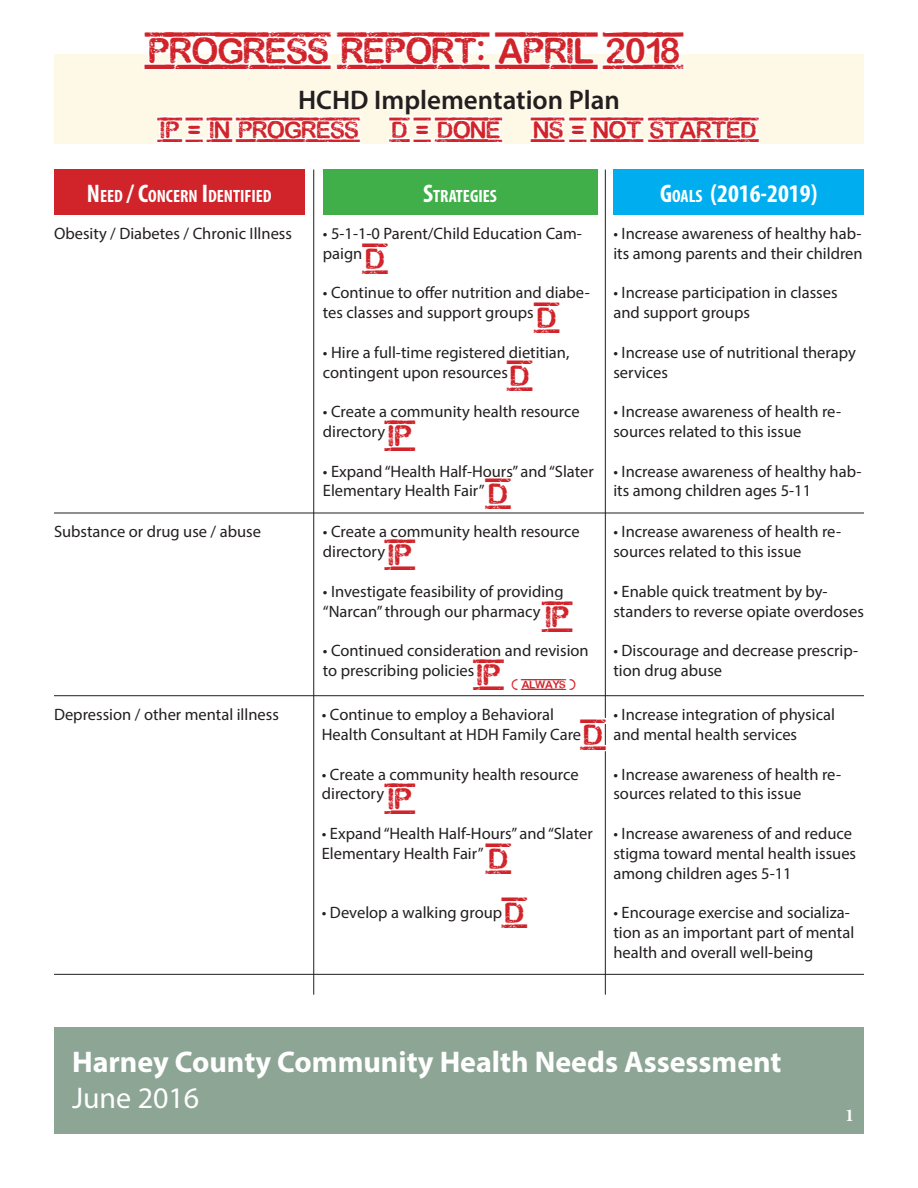
<style>
.page{position:relative;width:918px;height:1188px;background:#fff}
.page>*{position:absolute;margin:0;border:0;box-sizing:border-box;transform-origin:0 0}
.t1{font:45px "TOPSECRET";color:#d1232a}
.t2{font:37.5px "TOPSECRET";color:#d1232a}
.t3{font:700 30px "Myriad Pro";color:#fff}
.t4{font:30px "TOPSECRET";color:#d1232a}
.t5{font:30px "Myriad Pro";color:#fff}
.t6{font:600 27px "Myriad Pro";color:#231f20}
.t7{font:700 condensed 25.5px "Myriad Pro";color:#fff}
.t8{font:700 18px "Minion Pro";color:#fff}
.t9{font:700 condensed 17.85px "Myriad Pro";color:#fff}
.t10{font:16.5px/19.8px "Myriad Pro";color:#231f20}
.t11{font:13.5px "TOPSECRET";color:#d1232a}
.s1{font-size:25.5px}
.s2{font-size:17.85px}
</style>
<div class="page">
<div style="left:54px;top:1028px;width:810px;height:106px;background:#8da595"></div>
<div style="left:54px;top:54px;width:810px;height:90px;background:#fef8e6"></div>
<div style="left:54px;top:170px;width:251px;height:45px;background:#d1232a"></div>
<div style="left:323px;top:170px;width:274px;height:45px;background:#40ae49"></div>
<div style="left:613px;top:170px;width:251px;height:45px;background:#00aeef"></div>
<hr style="left:605px;top:170px;width:1px;height:825px;background:#231f20">
<hr style="left:313px;top:170px;width:1px;height:825px;background:#231f20">
<hr style="left:54px;top:513px;width:810px;height:1px;background:#231f20">
<hr style="left:54px;top:695px;width:810px;height:1px;background:#231f20">
<hr style="left:54px;top:974px;width:810px;height:1px;background:#231f20">
<svg style="left:358px;top:512px;width:60px;height:2px"></svg>
<svg style="left:470px;top:455px;width:139px;height:325px"></svg>
<svg style="left:382px;top:695px;width:36px;height:2px"></svg>
<svg style="left:140px;top:54px;width:622px;height:120px"></svg>
<p class="t1" style="left:149px;top:28px;width:533px">PROGRESS REPORT: APRIL 2018</p>
<p class="t6" style="left:298px;top:83px;width:323px">HCHD Implementation Plan</p>
<p class="t4" style="left:161px;top:115px;width:598px">IP = IN PROGRESS D = DONE NS = NOT STARTED</p>
<p class="t9" style="left:87px;top:185px;width:186px"><span class="s1">N</span>EED <span class="s1">/ C</span>ONCERN <span class="s1">I</span>DENTIFIED</p>
<p class="t9" style="left:423px;top:185px;width:74px"><span class="s1">S</span>TRATEGIES</p>
<p class="t7" style="left:660px;top:177px;width:159px">G<span class="s2">OALS</span> (2016-2019)</p>
<p class="t10" style="left:54px;top:223px;width:240px">Obesity / Diabetes / Chronic Illness</p>
<p class="t10" style="left:323px;top:223px;width:260px">• 5-1-1-0 Parent/Child Education Cam&shy;paign</p>
<p class="t10" style="left:323px;top:283px;width:268px">• Continue to offer nutrition and diabe&shy;tes classes and support groups</p>
<p class="t10" style="left:323px;top:342px;width:248px">• Hire a full-time registered dietitian, contingent upon resources</p>
<p class="t10" style="left:323px;top:401px;width:258px">• Create a community health resource directory</p>
<p class="t10" style="left:323px;top:461px;width:272px">• Expand “Health Half-Hours” and “Slater<br>Elementary Health Fair”</p>
<p class="t10" style="left:613px;top:223px;width:251px">• Increase awareness of healthy hab&shy;its among parents and their children</p>
<p class="t10" style="left:613px;top:283px;width:226px">• Increase participation in classes and support groups</p>
<p class="t10" style="left:613px;top:342px;width:244px">• Increase use of nutritional therapy services</p>
<p class="t10" style="left:613px;top:401px;width:229px">• Increase awareness of health re&shy;sources related to this issue</p>
<p class="t10" style="left:613px;top:461px;width:250px">• Increase awareness of healthy hab&shy;its among children ages 5-11</p>
<p class="t2" style="left:366px;top:240px;width:21px">D</p>
<p class="t2" style="left:538px;top:299px;width:21px">D</p>
<p class="t2" style="left:511px;top:357px;width:21px">D</p>
<p class="t2" style="left:389px;top:417px;width:25px">IP</p>
<p class="t2" style="left:489px;top:475px;width:21px">D</p>
<p class="t10" style="left:54px;top:522px;width:209px">Substance or drug use / abuse</p>
<p class="t10" style="left:323px;top:522px;width:258px">• Create a community health resource directory</p>
<p class="t10" style="left:323px;top:581px;width:242px">• Investigate feasibility of providing “Narcan” through our pharmacy</p>
<p class="t10" style="left:323px;top:641px;width:267px">• Continued consideration and revision to prescribing policies</p>
<p class="t2" style="left:389px;top:536px;width:25px">IP</p>
<p class="t2" style="left:546px;top:598px;width:25px">IP</p>
<p class="t2" style="left:477px;top:656px;width:25px">IP</p>
<p class="t11" style="left:512px;top:678px;width:66px">( ALWAYS )</p>
<p class="t10" style="left:613px;top:522px;width:229px">• Increase awareness of health re&shy;sources related to this issue</p>
<p class="t10" style="left:613px;top:581px;width:252px">• Enable quick treatment by by&shy;standers to reverse opiate overdoses</p>
<p class="t10" style="left:613px;top:641px;width:246px">• Discourage and decrease prescrip&shy;tion drug abuse</p>
<p class="t10" style="left:613px;top:704px;width:223px">• Increase integration of physical and mental health services</p>
<p class="t10" style="left:613px;top:764px;width:229px">• Increase awareness of health re&shy;sources related to this issue</p>
<p class="t10" style="left:613px;top:823px;width:244px">• Increase awareness of and reduce stigma toward mental health issues among children ages 5-11</p>
<p class="t10" style="left:613px;top:902px;width:242px">• Encourage exercise and socializa&shy;tion as an important part of mental health and overall well-being</p>
<p class="t10" style="left:54px;top:704px;width:226px">Depression / other mental illness</p>
<p class="t10" style="left:322px;top:704px;width:261px">• Continue to employ a Behavioral<br>Health Consultant at HDH Family Care</p>
<p class="t10" style="left:322px;top:764px;width:258px">• Create a community health resource directory</p>
<p class="t10" style="left:322px;top:823px;width:272px">• Expand “Health Half-Hours” and “Slater<br>Elementary Health Fair”</p>
<p class="t2" style="left:584px;top:716px;width:21px">D</p>
<p class="t2" style="left:389px;top:780px;width:25px">IP</p>
<p class="t2" style="left:489px;top:840px;width:21px">D</p>
<p class="t2" style="left:505px;top:894px;width:21px">D</p>
<p class="t10" style="left:322px;top:902px;width:182px">• Develop a walking group</p>
<h3 class="t3" style="left:72px;top:1042px;width:711px">Harney County Community Health Needs Assessment</h3>
<h3 class="t5" style="left:72px;top:1079px;width:129px">June 2016</h3>
<p class="t8" style="left:845px;top:1103px;width:10px">1</p>
</div>
